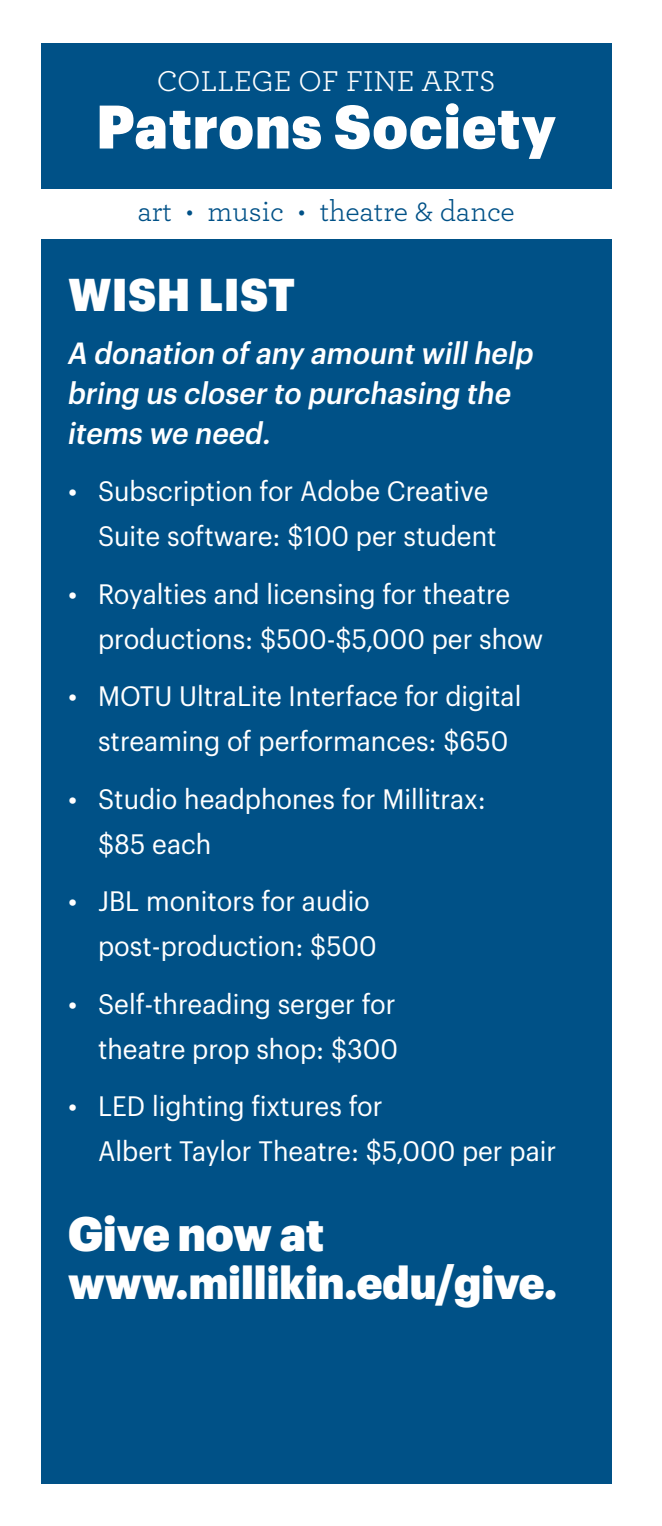
<style>
.page{position:relative;width:662px;height:1526px;background:#fff}
.page>*{position:absolute;margin:0;border:0;box-sizing:border-box;transform-origin:0 0}
.t1{font:900 60px "Graphik Narrow";letter-spacing:.02em;color:#fff}
.t2{font:900 47.5px "Graphik Narrow";color:#fff}
.t3{font:900 45px "Graphik Narrow";letter-spacing:.005em;color:#fff}
.t4{font:italic 500 30px/40px "Graphik Narrow";color:#fff}
.t5{font:30px "Archer";color:#005187}
.t6{font:30px "Archer";color:#fff}
.t7{font:27.5px/45px "Graphik Narrow";color:#fff}
</style>
<div class="page">
<div style="left:41px;top:43px;width:570px;height:1440px;background:#005187"></div>
<div style="left:32px;top:189px;width:588px;height:49px;background:#fff"></div>
<p class="t6" style="left:157px;top:60px;width:340px">college of fine arts</p>
<h1 class="t1" style="left:96px;top:90px;width:461px">Patrons Society</h1>
<p class="t5" style="left:137px;top:190px;width:379px">art • music • theatre &amp; dance</p>
<h3 class="t3" style="left:68px;top:267px;width:228px">Wish List</h3>
<p class="t4" style="left:68px;top:332px;width:466px">A donation of any amount will help bring us closer to purchasing the items we need.</p>
<p class="t7" style="left:68px;top:468px;width:430px;text-align:right">• Subscription for Adobe Creative<br>Suite software: $100 per student</p>
<p class="t7" style="left:98px;top:571px;width:446px;text-indent:-30px">• Royalties and licensing for theatre productions: $500-$5,000 per show</p>
<p class="t7" style="left:98px;top:673px;width:424px;text-indent:-30px">• MOTU UltraLite Interface for digital streaming of performances: $650</p>
<p class="t7" style="left:98px;top:776px;width:389px;text-indent:-30px">• Studio headphones for Millitrax: $85 each</p>
<p class="t7" style="left:68px;top:878px;width:310px;text-align:right">• JBL monitors for audio post-production: $500</p>
<p class="t7" style="left:68px;top:981px;width:331px;text-align:right">• Self-threading serger for theatre prop shop: $300</p>
<p class="t7" style="left:98px;top:1083px;width:459px;text-indent:-30px">• LED lighting fixtures for<br>Albert Taylor Theatre: $5,000 per pair</p>
<h2 class="t2" style="left:68px;top:1205px;width:257px">Give now at</h2>
<h3 class="t3" style="left:68px;top:1255px;width:490px">www.millikin.edu/give.</h3>
</div>
